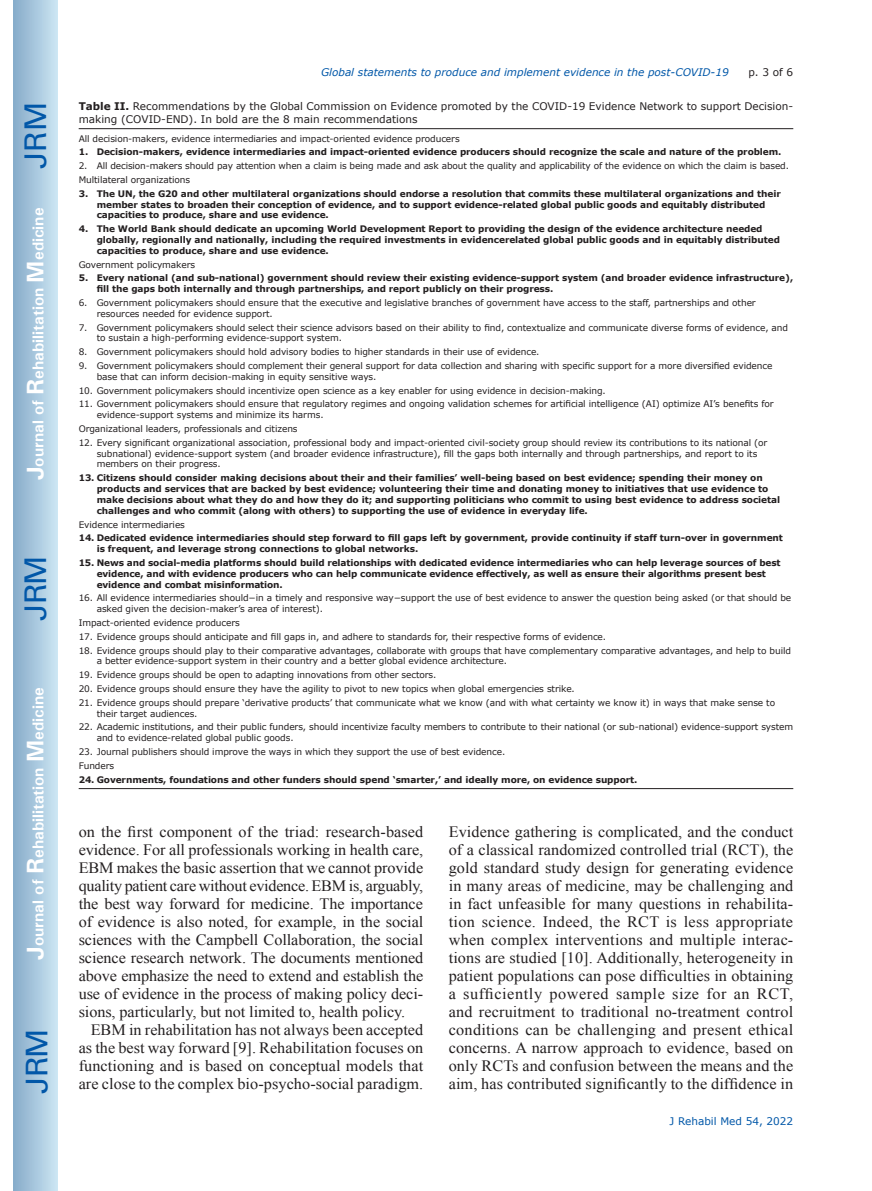
<style>
.page{position:relative;width:872px;height:1191px;background:#fff}
.page>*{position:absolute;margin:0;border:0;box-sizing:border-box;transform-origin:0 0}
.t1{font:30px "Univers";letter-spacing:-.03em;color:#0157a8}
.Txi{font:15.75px/18px "Times New Roman";letter-spacing:.005em;color:#231f20;text-align:justify}
.t2{font:700 15.75px "Univers";color:#fff}
.Tabelltitel{font:10.5px/12.6px "Verdana";color:#231f20}
.t3{font:italic 10.5px "Verdana";color:#0157a8}
.t4{font:10.5px "Verdana";color:#0157a8}
.Table_Number_list{font:9px/10.8px "Verdana";letter-spacing:-.01em;color:#231f20}
.Table_Number_list-2{font:700 9px/10.8px "Verdana";letter-spacing:-.01em;color:#231f20}
.Table_text{font:9px "Verdana";letter-spacing:-.01em;color:#231f20}
.s1{font-size:24px}
.s2{font-weight:700}
</style>
<div class="page">
<div style="left:14px;top:0;width:43px;height:1191px;background:linear-gradient(to right,#88acca,#cbe5f2)"></div>
<hr style="left:79px;top:128px;width:714px;height:1px;background:#231f20">
<hr style="left:79px;top:788px;width:714px;height:1px;background:#231f20">
<h1 class="t1" style="left:18px;top:169px;width:68px;rotate:-90deg">JRM</h1>
<h2 class="t2" style="left:28px;top:480px;width:274px;rotate:-90deg"><span class="s1">J</span>ournal of <span class="s1">R</span>ehabilitation <span class="s1">M</span>edicine</h2>
<h1 class="t1" style="left:18px;top:620px;width:67px;rotate:-90deg">JRM</h1>
<h2 class="t2" style="left:28px;top:959px;width:274px;rotate:-90deg"><span class="s1">J</span>ournal of <span class="s1">R</span>ehabilitation <span class="s1">M</span>edicine</h2>
<h1 class="t1" style="left:19px;top:1093px;width:67px;rotate:-90deg">JRM</h1>
<p class="t3" style="left:321px;top:65px;width:409px">Global statements to produce and implement evidence in the post-COVID-19</p>
<p class="Tabelltitel" style="left:748px;top:66px;width:46px">p. 3 of 6</p>
<p class="Tabelltitel" style="left:79px;top:100px;width:716px"><span class="s2">Table II.</span> Recommendations by the Global Commission on Evidence promoted by the COVID-19 Evidence Network to support Decision&shy;making (COVID-END). In bold are the 8 main recommendations</p>
<p class="Table_text" style="left:79px;top:133px;width:382px">All decision-makers, evidence intermediaries and impact-oriented evidence producers</p>
<p class="Table_Number_list-2" style="left:79px;top:147px;width:704px">1. Decision-makers, evidence intermediaries and impact-oriented evidence producers should recognize the scale and nature of the problem.</p>
<p class="Table_Number_list" style="left:79px;top:161px;width:712px">2. All decision-makers should pay attention when a claim is being made and ask about the quality and applicability of the evidence on which the claim is based.</p>
<p class="Table_text" style="left:79px;top:174px;width:113px">Multilateral organizations</p>
<p class="Table_Number_list-2" style="left:97px;top:188px;width:685px;text-indent:-18px">3. The UN, the G20 and other multilateral organizations should endorse a resolution that commits these multilateral organizations and their member states to broaden their conception of evidence, and to support evidence-related global public goods and equitably distributed capacities to produce, share and use evidence.</p>
<p class="Table_Number_list-2" style="left:97px;top:224px;width:685px;text-indent:-18px">4. The World Bank should dedicate an upcoming World Development Report to providing the design of the evidence architecture needed globally, regionally and nationally, including the required investments in evidencerelated global public goods and in equitably distributed capacities to produce, share and use evidence.</p>
<p class="Table_text" style="left:79px;top:259px;width:118px">Government policymakers</p>
<p class="Table_Number_list-2" style="left:97px;top:273px;width:698px;text-indent:-18px">5. Every national (and sub-national) government should review their existing evidence-support system (and broader evidence infrastructure), fill the gaps both internally and through partnerships, and report publicly on their progress.</p>
<p class="Table_Number_list" style="left:97px;top:297px;width:660px;text-indent:-18px">6. Government policymakers should ensure that the executive and legislative branches of government have access to the staff, partnerships and other resources needed for evidence support.</p>
<p class="Table_Number_list" style="left:97px;top:322px;width:693px;text-indent:-18px">7. Government policymakers should select their science advisors based on their ability to find, contextualize and communicate diverse forms of evidence, and to sustain a high-performing evidence-support system.</p>
<p class="Table_Number_list" style="left:79px;top:347px;width:462px">8. Government policymakers should hold advisory bodies to higher standards in their use of evidence.</p>
<p class="Table_Number_list" style="left:97px;top:360px;width:677px;text-indent:-18px">9. Government policymakers should complement their general support for data collection and sharing with specific support for a more diversified evidence base that can inform decision-making in equity sensitive ways.</p>
<p class="Table_Number_list" style="left:79px;top:385px;width:529px">10. Government policymakers should incentivize open science as a key enabler for using evidence in decision-making.</p>
<p class="Table_Number_list" style="left:97px;top:399px;width:678px;text-indent:-18px">11. Government policymakers should ensure that regulatory regimes and ongoing validation schemes for artificial intelligence (AI) optimize AI’s benefits for evidence-support systems and minimize its harms.</p>
<p class="Table_text" style="left:79px;top:423px;width:220px">Organizational leaders, professionals and citizens</p>
<p class="Table_Number_list" style="left:97px;top:437px;width:672px;text-indent:-18px">12. Every significant organizational association, professional body and impact-oriented civil-society group should review its contributions to its national (or subnational) evidence-support system (and broader evidence infrastructure), fill the gaps both internally and through partnerships, and report to its members on their progress.</p>
<p class="Table_Number_list-2" style="left:97px;top:473px;width:685px;text-indent:-18px">13. Citizens should consider making decisions about their and their families’ well-being based on best evidence; spending their money on products and services that are backed by best evidence; volunteering their time and donating money to initiatives that use evidence to make decisions about what they do and how they do it; and supporting politicians who commit to using best evidence to address societal challenges and who commit (along with others) to supporting the use of evidence in everyday life.</p>
<p class="Table_text" style="left:79px;top:518px;width:108px">Evidence intermediaries</p>
<p class="Table_Number_list-2" style="left:97px;top:533px;width:688px;text-indent:-18px">14. Dedicated evidence intermediaries should step forward to fill gaps left by government, provide continuity if staff turn-over in government is frequent, and leverage strong connections to global networks.</p>
<p class="Table_Number_list-2" style="left:97px;top:557px;width:685px;text-indent:-18px">15. News and social-media platforms should build relationships with dedicated evidence intermediaries who can help leverage sources of best evidence, and with evidence producers who can help communicate evidence effectively, as well as ensure their algorithms present best evidence and combat misinformation.</p>
<p class="Table_Number_list" style="left:97px;top:593px;width:696px;text-indent:-18px">16. All evidence intermediaries should−in a timely and responsive way−support the use of best evidence to answer the question being asked (or that should be asked given the decision-maker’s area of interest).</p>
<p class="Table_text" style="left:79px;top:617px;width:163px">Impact-oriented evidence producers</p>
<p class="Table_Number_list" style="left:79px;top:631px;width:529px">17. Evidence groups should anticipate and fill gaps in, and adhere to standards for, their respective forms of evidence.</p>
<p class="Table_Number_list" style="left:97px;top:645px;width:696px;text-indent:-18px">18. Evidence groups should play to their comparative advantages, collaborate with groups that have complementary comparative advantages, and help to build a better evidence-support system in their country and a better global evidence architecture.</p>
<p class="Table_Number_list" style="left:79px;top:669px;width:359px">19. Evidence groups should be open to adapting innovations from other sectors.</p>
<p class="Table_Number_list" style="left:79px;top:683px;width:498px">20. Evidence groups should ensure they have the agility to pivot to new topics when global emergencies strike.</p>
<p class="Table_Number_list" style="left:97px;top:697px;width:680px;text-indent:-18px">21. Evidence groups should prepare ‘derivative products’ that communicate what we know (and with what certainty we know it) in ways that make sense to their target audiences.</p>
<p class="Table_Number_list" style="left:97px;top:722px;width:698px;text-indent:-18px">22. Academic institutions, and their public funders, should incentivize faculty members to contribute to their national (or sub-national) evidence-support system and to evidence-related global public goods.</p>
<p class="Table_Number_list" style="left:79px;top:746px;width:428px">23. Journal publishers should improve the ways in which they support the use of best evidence.</p>
<p class="Table_text" style="left:79px;top:760px;width:37px">Funders</p>
<p class="Table_Number_list-2" style="left:79px;top:774px;width:560px">24. Governments, foundations and other funders should spend ‘smarter,’ and ideally more, on evidence support.</p>
<p class="Txi" style="left:79px;top:822px;width:346px">on the first component of the triad: research-based evidence. For all professionals working in health care, EBM makes the basic assertion that we cannot provide quality patient care without evidence. EBM is, arguably, the best way forward for medicine. The importance of evidence is also noted, for example, in the social sciences with the Campbell Collaboration, the social science research network. The documents mentioned above emphasize the need to extend and establish the use of evidence in the process of making policy deci&shy;sions, particularly, but not limited to, health policy.</p>
<p class="Txi" style="left:79px;top:1020px;width:346px;text-indent:12px">EBM in rehabilitation has not always been accepted as the best way forward [9]. Rehabilitation focuses on functioning and is based on conceptual models that are close to the complex bio-psycho-social paradigm.</p>
<p class="Txi" style="left:449px;top:822px;width:346px">Evidence gathering is complicated, and the conduct of a classical randomized controlled trial (RCT), the gold standard study design for generating evidence in many areas of medicine, may be challenging and in fact unfeasible for many questions in rehabilita&shy;tion science. Indeed, the RCT is less appropriate when complex interventions and multiple interac&shy;tions are studied [10]. Additionally, heterogeneity in patient populations can pose difficulties in obtaining a sufficiently powered sample size for an RCT, and recruitment to traditional no-treatment control conditions can be challenging and present ethical concerns. A narrow approach to evidence, based on only RCTs and confusion between the means and the aim, has contributed significantly to the diffidence in</p>
<p class="t4" style="left:669px;top:1114px;width:125px">J Rehabil Med 54, 2022</p>
</div>
